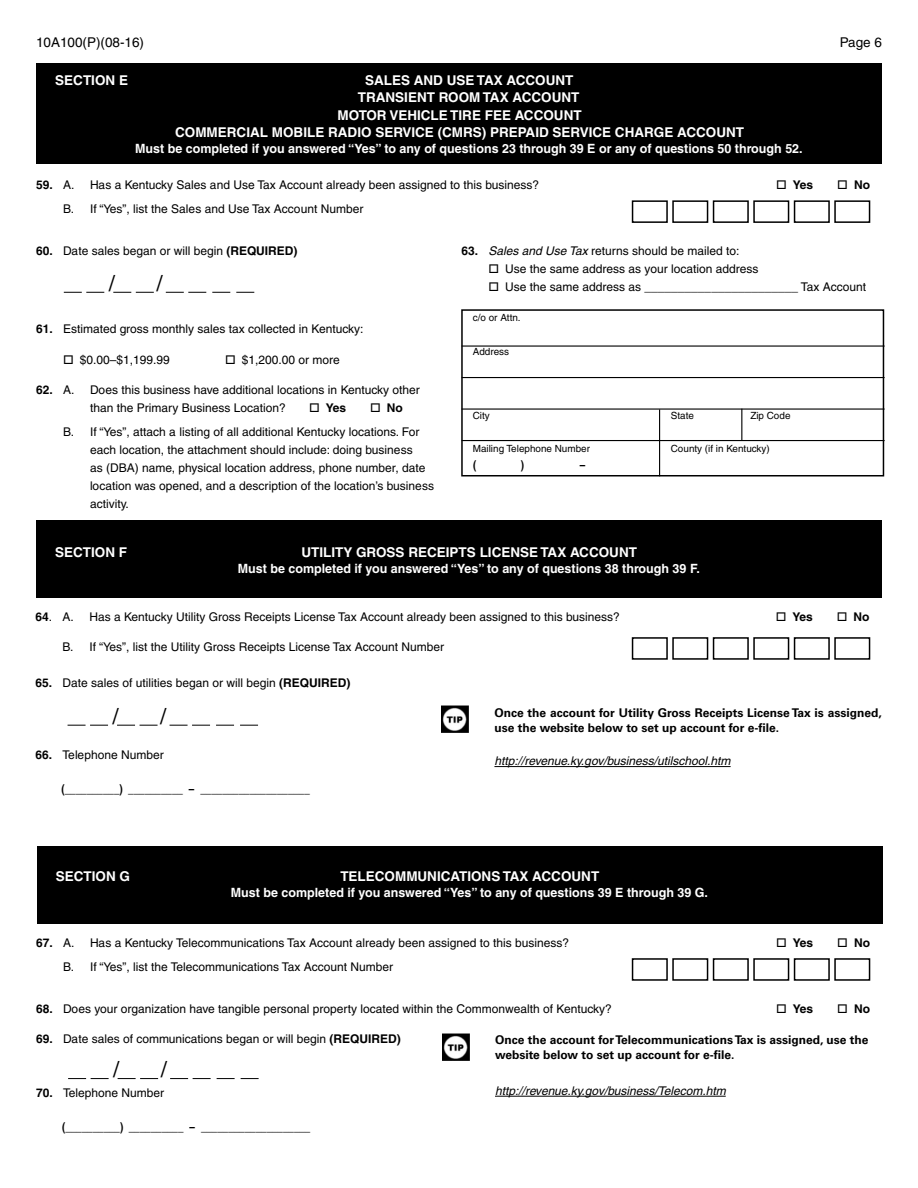
<style>
.page{position:relative;width:918px;height:1188px;background:#fff}
.page>*{position:absolute;margin:0;border:0;box-sizing:border-box;transform-origin:0 0}
.t1{font:22.5px "Univers";color:#000}
.t2{font:700 13.5px "Helvetica";color:#fff}
.t3{font:13.5px "Helvetica";color:#000}
.t4{font:700 12.75px "Helvetica";color:#fff}
.t5{font:12px/18px "Helvetica";color:#000}
.t6{font:700 12px/15px "Univers";color:#000}
.t7{font:700 condensed 12px "Helvetica";color:#000}
.t8{font:italic 12px "Helvetica";color:#000}
.t9{font:700 12px "Helvetica";color:#000}
.t10{font:9.9px "Helvetica";color:#000}
.s1{font-weight:400}
.s2{font-weight:700}
.s3{font-style:italic}
</style>
<div class="page">
<div style="left:36px;top:63px;width:846px;height:101px;background:#000"></div>
<svg style="left:64px;top:292px;width:40px;height:1px"></svg>
<svg style="left:113px;top:292px;width:41px;height:1px"></svg>
<svg style="left:166px;top:292px;width:40px;height:1px"></svg>
<svg style="left:212px;top:292px;width:18px;height:1px"></svg>
<svg style="left:236px;top:292px;width:18px;height:1px"></svg>
<div style="left:461px;top:309px;width:423px;height:167px;border:2px solid #000"></div>
<hr style="left:462px;top:345px;width:423px;height:2px;background:#000">
<hr style="left:462px;top:377px;width:423px;height:1px;background:#000">
<hr style="left:462px;top:408px;width:423px;height:2px;background:#000">
<hr style="left:462px;top:440px;width:423px;height:1px;background:#000">
<hr style="left:741px;top:409px;width:1px;height:31px;background:#000">
<hr style="left:659px;top:409px;width:1px;height:67px;background:#000">
<div style="left:632px;top:200px;width:36px;height:23px;border:2px solid #000"></div>
<div style="left:672px;top:200px;width:36px;height:23px;border:2px solid #000"></div>
<div style="left:713px;top:200px;width:36px;height:23px;border:2px solid #000"></div>
<div style="left:753px;top:200px;width:36px;height:23px;border:2px solid #000"></div>
<div style="left:794px;top:200px;width:36px;height:23px;border:2px solid #000"></div>
<div style="left:834px;top:200px;width:36px;height:23px;border:2px solid #000"></div>
<div style="left:36px;top:520px;width:846px;height:77px;background:#000"></div>
<svg style="left:68px;top:725px;width:40px;height:1px"></svg>
<svg style="left:117px;top:725px;width:41px;height:1px"></svg>
<svg style="left:170px;top:725px;width:40px;height:1px"></svg>
<svg style="left:216px;top:725px;width:18px;height:1px"></svg>
<svg style="left:240px;top:725px;width:18px;height:1px"></svg>
<div style="left:632px;top:637px;width:36px;height:23px;border:2px solid #000"></div>
<div style="left:672px;top:637px;width:36px;height:23px;border:2px solid #000"></div>
<div style="left:713px;top:637px;width:36px;height:23px;border:2px solid #000"></div>
<div style="left:753px;top:637px;width:36px;height:23px;border:2px solid #000"></div>
<div style="left:794px;top:637px;width:36px;height:23px;border:2px solid #000"></div>
<div style="left:834px;top:637px;width:36px;height:23px;border:2px solid #000"></div>
<hr style="left:494px;top:766px;width:237px;height:1px;background:#000">
<img style="left:442px;top:706px;width:27px;height:27px">
<div style="left:37px;top:846px;width:846px;height:77px;background:#000"></div>
<svg style="left:68px;top:1078px;width:41px;height:1px"></svg>
<svg style="left:118px;top:1078px;width:40px;height:1px"></svg>
<svg style="left:170px;top:1078px;width:41px;height:1px"></svg>
<svg style="left:217px;top:1078px;width:18px;height:1px"></svg>
<svg style="left:241px;top:1078px;width:18px;height:1px"></svg>
<div style="left:632px;top:958px;width:36px;height:23px;border:2px solid #000"></div>
<div style="left:672px;top:958px;width:36px;height:23px;border:2px solid #000"></div>
<div style="left:713px;top:958px;width:36px;height:23px;border:2px solid #000"></div>
<div style="left:753px;top:958px;width:36px;height:23px;border:2px solid #000"></div>
<div style="left:794px;top:958px;width:36px;height:23px;border:2px solid #000"></div>
<div style="left:834px;top:958px;width:36px;height:23px;border:2px solid #000"></div>
<hr style="left:495px;top:1096px;width:231px;height:1px;background:#000">
<img style="left:443px;top:1034px;width:27px;height:26px">
<p class="t3" style="left:36px;top:35px;width:110px">10A100(P)(08-16)</p>
<p class="t3" style="left:840px;top:35px;width:44px">Page 6</p>
<p class="t2" style="left:55px;top:72px;width:74px">SECTION E</p>
<p class="t2" style="left:365px;top:72px;width:210px">SALES AND USE TAX ACCOUNT</p>
<p class="t2" style="left:358px;top:89px;width:223px">TRANSIENT ROOM TAX ACCOUNT</p>
<p class="t2" style="left:338px;top:107px;width:246px">MOTOR VEHICLE TIRE FEE ACCOUNT</p>
<p class="t2" style="left:175px;top:124px;width:571px">COMMERCIAL MOBILE RADIO SERVICE (CMRS) PREPAID SERVICE CHARGE ACCOUNT</p>
<p class="t4" style="left:135px;top:140px;width:669px">Must be completed if you answered “Yes” to any of questions 23 through 39 E or any of questions 50 through 52.</p>
<p class="t9" style="left:36px;top:178px;width:40px">59. <span class="s1">A.</span></p>
<p class="t5" style="left:90px;top:176px;width:451px">Has a Kentucky Sales and Use Tax Account already been assigned to this business?</p>
<p class="t9" style="left:776px;top:178px;width:39px">□ Yes</p>
<p class="t9" style="left:837px;top:178px;width:34px">□ No</p>
<p class="t5" style="left:63px;top:200px;width:302px">B. If “Yes”, list the Sales and Use Tax Account Number</p>
<p class="t5" style="left:462px;top:242px;width:280px"><span class="s2">63.</span> <span class="s3">Sales and Use Tax</span> returns should be mailed to:</p>
<p class="t5" style="left:489px;top:260px;width:271px">□ Use the same address as your location address</p>
<p class="t5" style="left:489px;top:278px;width:379px">□ Use the same address as _______________________ Tax Account</p>
<p class="t5" style="left:36px;top:241px;width:263px"><span class="s2">60.</span> Date sales began or will begin <span class="s2">(REQUIRED)</span></p>
<h1 class="t1" style="left:109px;top:269px;width:8px">/</h1>
<h1 class="t1" style="left:156px;top:269px;width:8px">/</h1>
<p class="t5" style="left:36px;top:319px;width:329px"><span class="s2">61.</span> Estimated gross monthly sales tax collected in Kentucky:</p>
<p class="t5" style="left:63px;top:351px;width:108px">□ $0.00–$1,199.99</p>
<p class="t5" style="left:225px;top:351px;width:116px">□ $1,200.00 or more</p>
<p class="t9" style="left:36px;top:383px;width:40px">62. <span class="s1">A.</span></p>
<p class="t5" style="left:90px;top:381px;width:331px">Does this business have additional locations in Kentucky other than the Primary Business Location?</p>
<p class="t5" style="left:63px;top:396px;width:358px;line-height:24px;text-indent:307px">□ <span class="s2">No<br></span>B. If “Yes”, attach a listing of all additional Kentucky locations. For</p>
<p class="t5" style="left:90px;top:441px;width:346px">each location, the attachment should include: doing business<br>as (DBA) name, physical location address, phone number, date location was opened, and a description of the location’s business activity.</p>
<p class="t9" style="left:309px;top:401px;width:39px">□ Yes</p>
<p class="t10" style="left:473px;top:312px;width:49px">c/o or Attn.</p>
<p class="t10" style="left:473px;top:346px;width:38px">Address</p>
<p class="t10" style="left:473px;top:410px;width:19px">City</p>
<p class="t10" style="left:671px;top:410px;width:25px">State</p>
<p class="t10" style="left:750px;top:410px;width:42px">Zip Code</p>
<p class="t10" style="left:473px;top:443px;width:119px">Mailing Telephone Number</p>
<p class="t10" style="left:671px;top:443px;width:100px">County (if in Kentucky)</p>
<p class="t7" style="left:473px;top:458px;width:5px">(</p>
<p class="t7" style="left:521px;top:458px;width:5px">)</p>
<p class="t7" style="left:580px;top:458px;width:7px">–</p>
<p class="t2" style="left:55px;top:544px;width:74px">SECTION F</p>
<p class="t2" style="left:301px;top:544px;width:337px">UTILITY GROSS RECEIPTS LICENSE TAX ACCOUNT</p>
<p class="t4" style="left:238px;top:561px;width:464px">Must be completed if you answered “Yes” to any of questions 38 through 39 F.</p>
<p class="t5" style="left:35px;top:608px;width:40px"><span class="s2">64</span>. A.</p>
<p class="t5" style="left:89px;top:608px;width:532px">Has a Kentucky Utility Gross Receipts License Tax Account already been assigned to this business?</p>
<p class="t9" style="left:776px;top:610px;width:39px">□ Yes</p>
<p class="t9" style="left:837px;top:610px;width:34px">□ No</p>
<p class="t5" style="left:62px;top:638px;width:383px">B. If “Yes”, list the Utility Gross Receipts License Tax Account Number</p>
<p class="t5" style="left:35px;top:674px;width:316px"><span class="s2">65.</span> Date sales of utilities began or will begin <span class="s2">(REQUIRED)</span></p>
<h1 class="t1" style="left:113px;top:702px;width:8px">/</h1>
<h1 class="t1" style="left:160px;top:702px;width:8px">/</h1>
<p class="t6" style="left:494px;top:706px;width:389px">Once the account for Utility Gross Receipts License Tax is assigned, use the website below to set up account for e-file.</p>
<p class="t8" style="left:494px;top:754px;width:238px">http://revenue.ky.gov/business/utilschool.htm</p>
<p class="t7" style="left:62px;top:782px;width:250px">(__________) __________ – ____________________</p>
<p class="t5" style="left:35px;top:746px;width:130px"><span class="s2">66.</span> Telephone Number</p>
<p class="t2" style="left:56px;top:868px;width:76px">SECTION G</p>
<p class="t2" style="left:340px;top:868px;width:260px">TELECOMMUNICATIONS TAX ACCOUNT</p>
<p class="t4" style="left:231px;top:885px;width:479px">Must be completed if you answered “Yes” to any of questions 39 E through 39 G.</p>
<p class="t9" style="left:36px;top:935px;width:40px">67. <span class="s1">A.</span></p>
<p class="t5" style="left:90px;top:934px;width:481px">Has a Kentucky Telecommunications Tax Account already been assigned to this business?</p>
<p class="t9" style="left:776px;top:935px;width:39px">□ Yes</p>
<p class="t9" style="left:837px;top:935px;width:34px">□ No</p>
<p class="t5" style="left:63px;top:958px;width:332px">B. If “Yes”, list the Telecommunications Tax Account Number</p>
<p class="t5" style="left:36px;top:1000px;width:577px"><span class="s2">68.</span> Does your organization have tangible personal property located within the Commonwealth of Kentucky?</p>
<p class="t9" style="left:776px;top:1001px;width:39px">□ Yes</p>
<p class="t9" style="left:837px;top:1001px;width:34px">□ No</p>
<p class="t5" style="left:36px;top:1030px;width:366px"><span class="s2">69.</span> Date sales of communications began or will begin <span class="s2">(REQUIRED)</span></p>
<p class="t6" style="left:495px;top:1032px;width:375px">Once the account for Telecommunications Tax is assigned, use the website below to set up account for e-file.</p>
<p class="t8" style="left:495px;top:1084px;width:232px">http://revenue.ky.gov/business/Telecom.htm</p>
<h1 class="t1" style="left:113px;top:1056px;width:8px">/</h1>
<h1 class="t1" style="left:161px;top:1056px;width:8px">/</h1>
<p class="t5" style="left:36px;top:1084px;width:130px"><span class="s2">70.</span> Telephone Number</p>
<p class="t7" style="left:62px;top:1120px;width:250px">(__________) __________ – ____________________</p>
</div>
